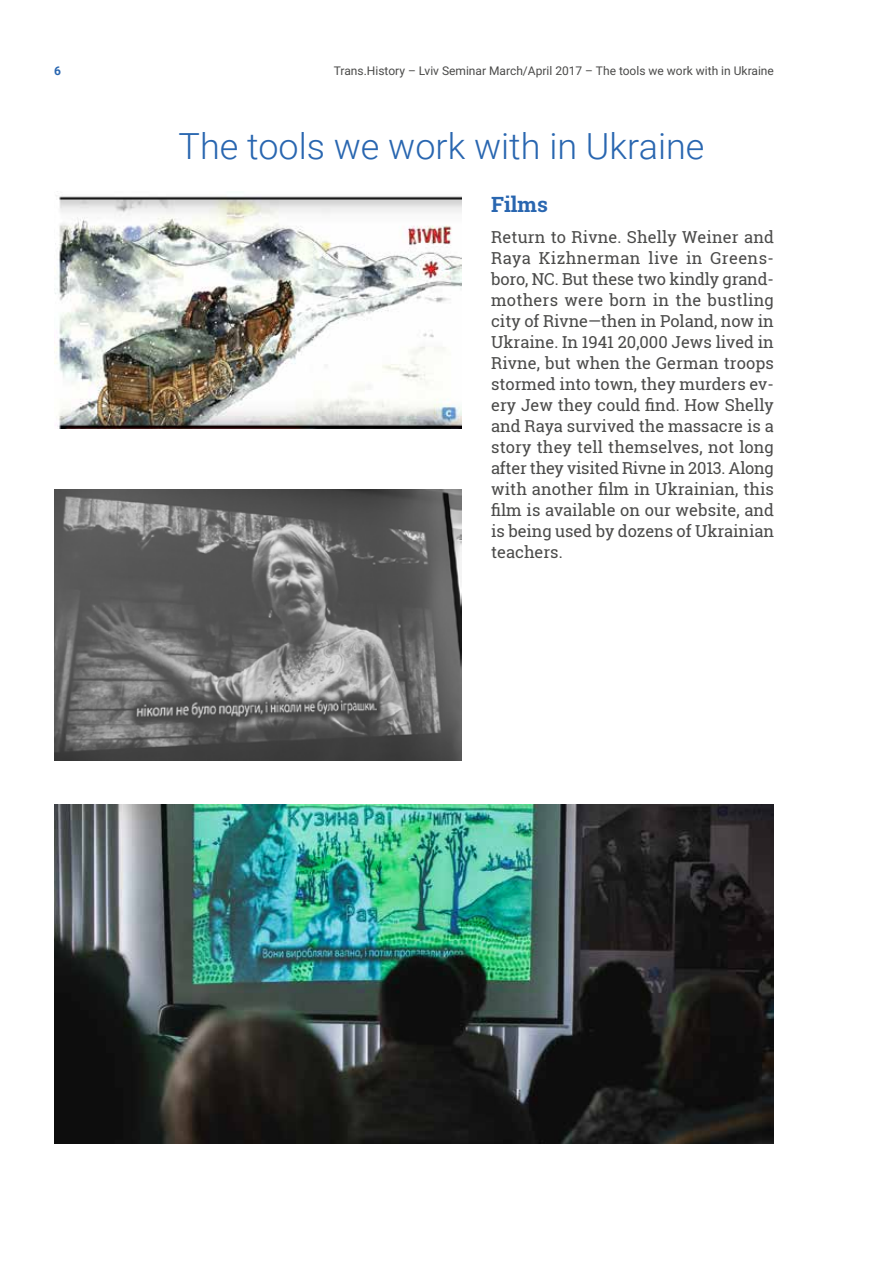
<style>
.page{position:relative;width:893px;height:1263px;background:#fff}
.page>*{position:absolute;margin:0;border:0;box-sizing:border-box;transform-origin:0 0}
.t1{font:300 36px "Roboto";color:#2966b0}
.t2{font:700 21px "Roboto Slab";color:#2966b0}
.t3{font:16.5px/21px "Roboto Slab";letter-spacing:-.005em;color:#4a4a49;text-align:justify}
.t4{font:12px "Roboto";color:#4a4a49}
.t5{font:700 12px "Roboto";color:#2966b0}
</style>
<div class="page">
<img style="left:54px;top:196px;width:407px;height:232px">
<img style="left:54px;top:804px;width:720px;height:340px">
<img style="left:54px;top:490px;width:407px;height:271px">
<p class="t5" style="left:54px;top:62px;width:8px">6</p>
<p class="t4" style="left:334px;top:62px;width:442px">Trans.History – Lviv Seminar March/April 2017 – The tools we work with in Ukraine</p>
<h1 class="t1" style="left:179px;top:121px;width:527px">The tools we work with in Ukraine</h1>
<p class="t2" style="left:491px;top:189px;width:58px">Films</p>
<p class="t3" style="left:491px;top:226px;width:284px">Return to Rivne. Shelly Weiner and Raya Kizhnerman live in Greens&shy;boro, NC. But these two kindly grand&shy;mothers were born in the bustling city of Rivne—then in Poland, now in Ukraine. In 1941 20,000 Jews lived in Rivne, but when the German troops stormed into town, they murders ev&shy;ery Jew they could find. How Shelly and Raya survived the massacre is a story they tell themselves, not long after they visited Rivne in 2013. Along with another film in Ukrainian, this film is available on our website, and is being used by dozens of Ukrainian teachers.</p>
</div>
